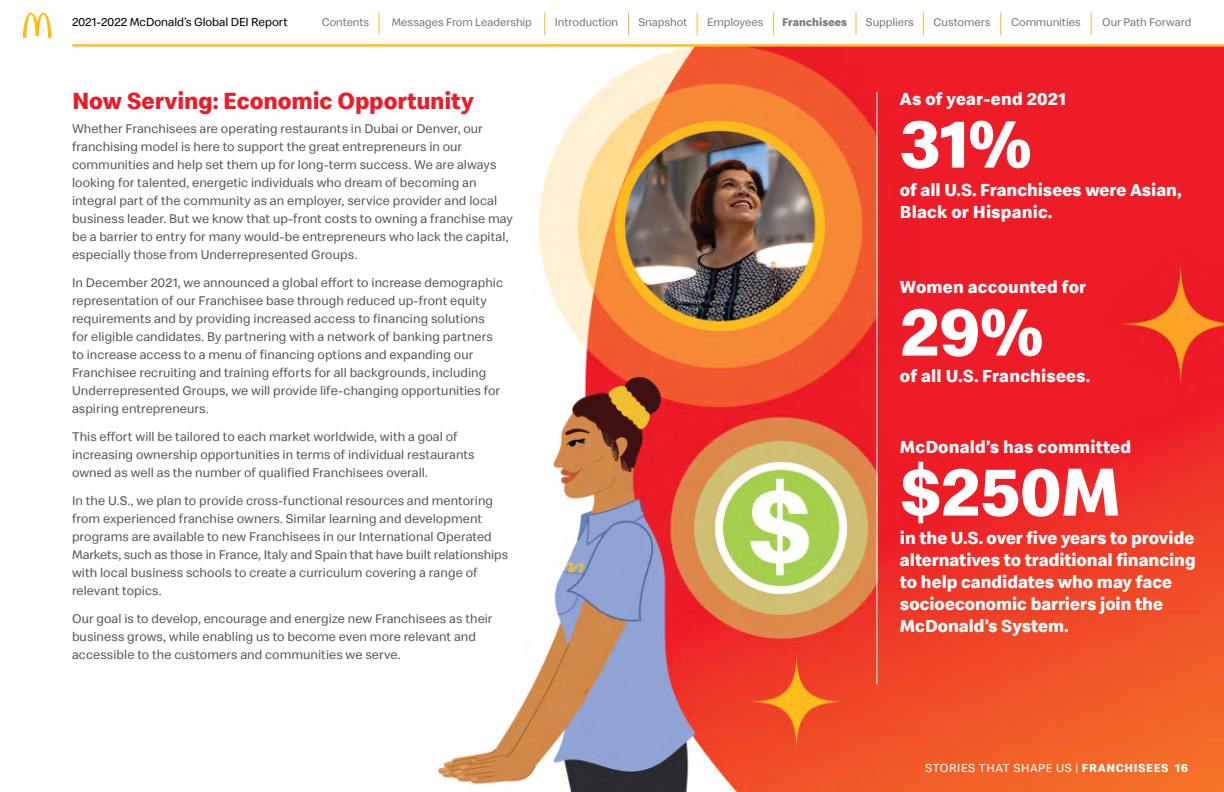
<style>
.page{position:relative;width:1224px;height:792px;background:#fff}
.page>*{position:absolute;margin:0;border:0;box-sizing:border-box;transform-origin:0 0}
.t1{font:700 70px "Speedee";color:#fff}
.t2{font:700 24px "Speedee";letter-spacing:-.005em;color:#ed1c29}
.t3{font:700 18px/22px "Speedee";color:#fff}
.t4{font:13px/18px "Speedee";letter-spacing:.005em;color:#58595b}
.t5{font:12px "Speedee";color:#000}
.t6{font:12px "Speedee";letter-spacing:.045em;color:#fff}
.t7{font:11.5px "Speedee";letter-spacing:-.005em;color:#797a7d}
.t8{font:700 11.5px "Speedee";color:#797a7d}
.s1{font-weight:700}
</style>
<div class="page">
<img style="left:22px;top:12px;width:1202px;height:780px">
<div style="left:297px;top:0;width:927px;height:44px;background:#fff"></div>
<svg style="left:628px;top:13px;width:1px;height:22px"></svg>
<svg style="left:1001px;top:13px;width:1px;height:22px"></svg>
<svg style="left:923px;top:13px;width:1px;height:22px"></svg>
<svg style="left:856px;top:13px;width:1px;height:22px"></svg>
<svg style="left:773px;top:13px;width:1px;height:22px"></svg>
<svg style="left:697px;top:13px;width:1px;height:22px"></svg>
<svg style="left:379px;top:12px;width:1px;height:22px"></svg>
<svg style="left:545px;top:13px;width:1px;height:22px"></svg>
<hr style="left:73px;top:44px;width:1151px;height:3px;background:#fdbb20">
<svg style="left:1091px;top:13px;width:1px;height:22px"></svg>
<hr style="left:877px;top:92px;width:1px;height:592px;background:#fff">
<svg style="left:23px;top:13px;width:29px;height:25px"></svg>
<p class="t5" style="left:72px;top:15px;width:217px">2021-2022 McDonald’s Global DEI Report</p>
<p class="t7" style="left:322px;top:15px;width:49px">Contents</p>
<p class="t7" style="left:392px;top:15px;width:142px">Messages From Leadership</p>
<p class="t7" style="left:555px;top:15px;width:65px">Introduction</p>
<p class="t7" style="left:638px;top:15px;width:50px">Snapshot</p>
<p class="t7" style="left:707px;top:15px;width:58px">Employees</p>
<p class="t8" style="left:782px;top:15px;width:67px">Franchisees</p>
<p class="t7" style="left:866px;top:15px;width:49px">Suppliers</p>
<p class="t7" style="left:934px;top:15px;width:58px">Customers</p>
<p class="t7" style="left:1011px;top:15px;width:71px">Communities</p>
<p class="t7" style="left:1102px;top:15px;width:91px">Our Path Forward</p>
<h2 class="t2" style="left:72px;top:86px;width:403px">Now Serving: Economic Opportunity</h2>
<p class="t4" style="left:72px;top:120px;width:443px">Whether Franchisees are operating restaurants in Dubai or Denver, our franchising model is here to support the great entrepreneurs in our communities and help set them up for long-term success. We are always looking for talented, energetic individuals who dream of becoming an integral part of the community as an employer, service provider and local business leader. But we know that up-front costs to owning a franchise may be a barrier to entry for many would-be entrepreneurs who lack the capital, especially those from Underrepresented Groups.</p>
<p class="t4" style="left:72px;top:274px;width:433px">In December 2021, we announced a global effort to increase demographic</p>
<p class="t4" style="left:72px;top:292px;width:417px">representation of our Franchisee base through reduced up-front equity</p>
<p class="t4" style="left:72px;top:310px;width:414px">requirements and by providing increased access to financing solutions</p>
<p class="t4" style="left:72px;top:328px;width:422px">for eligible candidates. By partnering with a network of banking partners</p>
<p class="t4" style="left:72px;top:346px;width:416px">to increase access to a menu of financing options and expanding our<br>Franchisee recruiting and training efforts for all backgrounds, including</p>
<p class="t4" style="left:72px;top:382px;width:430px">Underrepresented Groups, we will provide life-changing opportunities for aspiring entrepreneurs.</p>
<p class="t4" style="left:72px;top:428px;width:387px">This effort will be tailored to each market worldwide, with a goal of</p>
<p class="t4" style="left:72px;top:446px;width:404px">increasing ownership opportunities in terms of individual restaurants</p>
<p class="t4" style="left:72px;top:464px;width:358px">owned as well as the number of qualified Franchisees overall.</p>
<p class="t4" style="left:72px;top:492px;width:438px">In the U.S., we plan to provide cross-functional resources and mentoring from experienced franchise owners. Similar learning and development programs are available to new Franchisees in our International Operated Markets, such as those in France, Italy and Spain that have built relationships with local business schools to create a curriculum covering a range of relevant topics.</p>
<p class="t4" style="left:72px;top:610px;width:422px">Our goal is to develop, encourage and energize new Franchisees as their business grows, while enabling us to become even more relevant and accessible to the customers and communities we serve.</p>
<p class="t3" style="left:900px;top:88px;width:168px">As of year-end 2021</p>
<p class="t1" style="left:900px;top:100px;width:133px">31%</p>
<p class="t3" style="left:900px;top:179px;width:283px">of all U.S. Franchisees were Asian,<br>Black or Hispanic.</p>
<p class="t3" style="left:900px;top:276px;width:188px">Women accounted for</p>
<p class="t1" style="left:900px;top:288px;width:145px">29%</p>
<p class="t3" style="left:900px;top:365px;width:192px">of all U.S. Franchisees.</p>
<p class="t3" style="left:900px;top:436px;width:233px">McDonald’s has committed</p>
<p class="t1" style="left:900px;top:448px;width:222px">$250M</p>
<p class="t3" style="left:900px;top:527px;width:297px">in the U.S. over five years to provide alternatives to traditional financing</p>
<p class="t3" style="left:900px;top:571px;width:274px">to help candidates who may face socioeconomic barriers join the<br>McDonald’s System.</p>
<p class="t6" style="left:925px;top:761px;width:264px">STORIES THAT SHAPE US | <span class="s1">FRANCHISEES 16</span></p>
</div>
